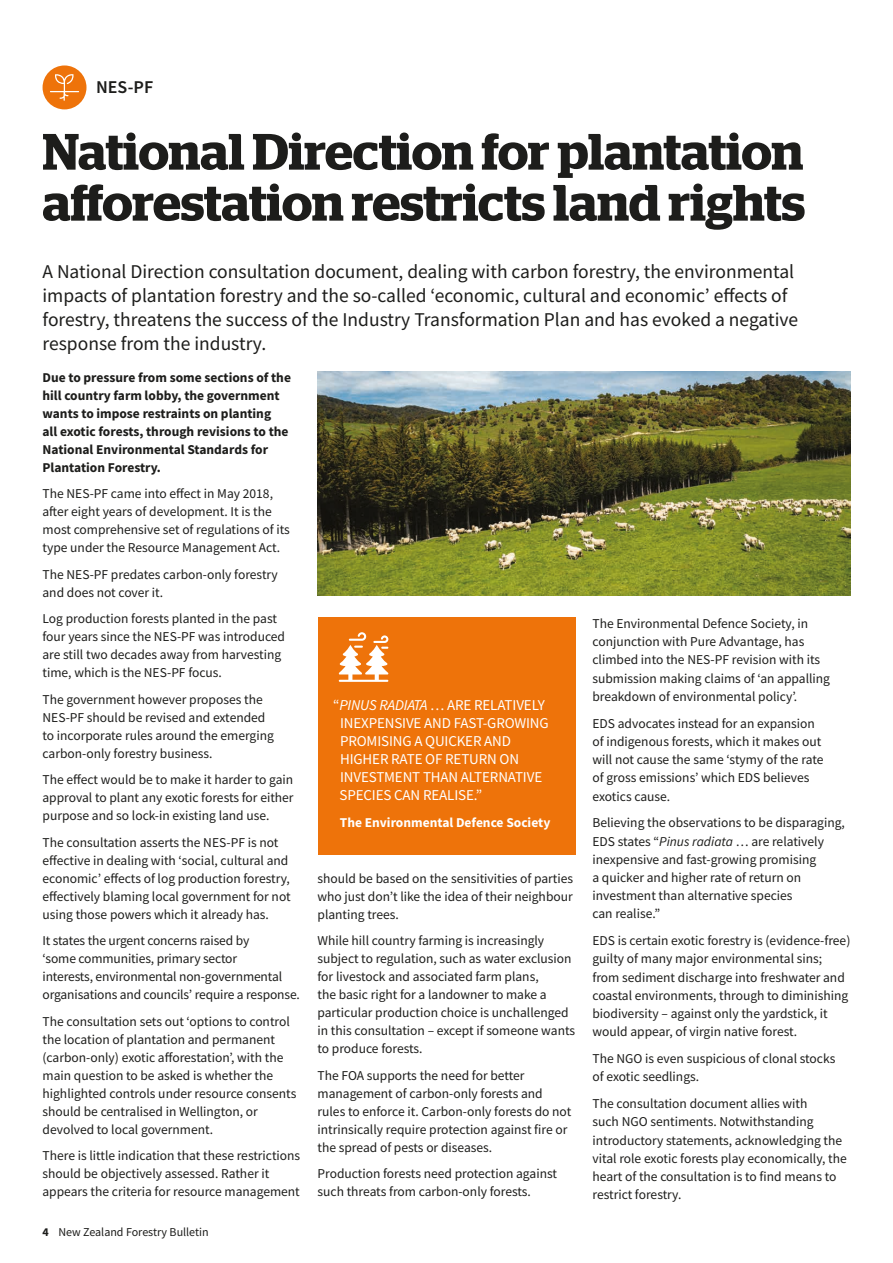
<style>
.page{position:relative;width:893px;height:1263px;background:#fff}
.page>*{position:absolute;margin:0;border:0;box-sizing:border-box;transform-origin:0 0}
.t1{font:600 51px/51px "Stag";color:#1d1d1b}
.t2{font:19.5px/24px "Source Sans Pro";color:#1d1d1b}
.t3{font:600 18px "Source Sans Pro";color:#1d1d1b}
.t4{font:15px/18px "Source Sans Pro";letter-spacing:-.01em;color:#fff}
.t5{font:13.5px/18px "Source Sans Pro";color:#1d1d1b}
.t6{font:700 13.5px/18px "Source Sans Pro";color:#1d1d1b}
.t7{font:700 13.5px "Source Sans Pro";color:#fff}
.t8{font:12px "Source Sans Pro";color:#1d1d1b}
.s1{font-weight:700}
.s2{font-style:italic}
</style>
<div class="page">
<div style="left:317px;top:618px;width:258px;height:237px;background:#ee730a"></div>
<div style="left:43px;top:65px;width:43px;height:44px;background:#ee730a;border-radius:50%"></div>
<svg style="left:50px;top:74px;width:29px;height:27px"></svg>
<img style="left:317px;top:372px;width:533px;height:223px">
<svg style="left:338px;top:632px;width:51px;height:50px"></svg>
<h3 class="t3" style="left:96px;top:75px;width:59px">NES-PF</h3>
<h1 class="t1" style="left:43px;top:126px;width:764px">National Direction for plantation afforestation restricts land rights</h1>
<p class="t2" style="left:43px;top:260px;width:757px">A National Direction consultation document, dealing with carbon forestry, the environmental impacts of plantation forestry and the so-called ‘economic, cultural and economic’ effects of forestry, threatens the success of the Industry Transformation Plan and has evoked a negative response from the industry.</p>
<p class="t6" style="left:43px;top:368px;width:250px">Due to pressure from some sections of the hill country farm lobby, the government wants to impose restraints on planting<br>all exotic forests, through revisions to the National Environmental Standards for Plantation Forestry.</p>
<p class="t5" style="left:43px;top:485px;width:249px">The NES-PF came into effect in May 2018, after eight years of development. It is the most comprehensive set of regulations of its type under the Resource Management Act.</p>
<p class="t5" style="left:43px;top:565px;width:237px">The NES-PF predates carbon-only forestry and does not cover it.</p>
<p class="t5" style="left:43px;top:610px;width:244px">Log production forests planted in the past four years since the NES-PF was introduced are still two decades away from harvesting time, which is the NES-PF focus.</p>
<p class="t5" style="left:43px;top:690px;width:233px">The government however proposes the NES-PF should be revised and extended to incorporate rules around the emerging carbon-only forestry business.</p>
<p class="t5" style="left:43px;top:771px;width:253px;text-align:justify">The effect would be to make it harder to gain approval to plant any exotic forests for either purpose and so lock-in existing land use.</p>
<p class="t5" style="left:43px;top:833px;width:250px">The consultation asserts the NES-PF is not effective in dealing with ‘social, cultural and economic’ effects of log production forestry, effectively blaming local government for not using those powers which it already has.</p>
<p class="t5" style="left:43px;top:931px;width:259px">It states the urgent concerns raised by<br>‘some communities, primary sector<br>interests, environmental non-governmental organisations and councils’ require a response.</p>
<p class="t5" style="left:43px;top:1012px;width:255px">The consultation sets out ‘options to control the location of plantation and permanent (carbon-only) exotic afforestation’, with the main question to be asked is whether the highlighted controls under resource consents should be centralised in Wellington, or devolved to local government.</p>
<p class="t5" style="left:43px;top:1146px;width:259px">There is little indication that these restrictions should be objectively assessed. Rather it appears the criteria for resource management</p>
<p class="t8" style="left:43px;top:1224px;width:168px"><span class="s1">4</span> New Zealand Forestry Bulletin</p>
<p class="t4" style="left:340px;top:696px;width:211px;text-indent:-6px">“<span class="s2">PINUS RADIATA</span> … ARE RELATIVELY<br>INEXPENSIVE AND FAST-GROWING<br>PROMISING A QUICKER AND<br>HIGHER RATE OF RETURN ON<br>INVESTMENT THAN ALTERNATIVE<br>SPECIES CAN REALISE.”</p>
<p class="t7" style="left:340px;top:813px;width:212px">The Environmental Defence Society</p>
<p class="t5" style="left:317px;top:869px;width:257px;text-align:justify">should be based on the sensitivities of parties who just don’t like the idea of their neighbour planting trees.</p>
<p class="t5" style="left:317px;top:932px;width:259px">While hill country farming is increasingly subject to regulation, such as water exclusion for livestock and associated farm plans,<br>the basic right for a landowner to make a particular production choice is unchallenged in this consultation – except if someone wants to produce forests.</p>
<p class="t5" style="left:317px;top:1066px;width:255px">The FOA supports the need for better management of carbon-only forests and rules to enforce it. Carbon-only forests do not intrinsically require protection against fire or the spread of pests or diseases.</p>
<p class="t5" style="left:317px;top:1165px;width:241px">Production forests need protection against such threats from carbon-only forests.</p>
<p class="t5" style="left:592px;top:614px;width:239px">The Environmental Defence Society, in conjunction with Pure Advantage, has climbed into the NES-PF revision with its submission making claims of ‘an appalling breakdown of environmental policy’.</p>
<p class="t5" style="left:592px;top:714px;width:232px">EDS advocates instead for an expansion of indigenous forests, which it makes out will not cause the same ‘stymy of the rate of gross emissions’ which EDS believes exotics cause.</p>
<p class="t5" style="left:592px;top:813px;width:254px">Believing the observations to be disparaging, EDS states “<span class="s2">Pinus radiata</span> … are relatively inexpensive and fast-growing promising<br>a quicker and higher rate of return on investment than alternative species<br>can realise.”</p>
<p class="t5" style="left:592px;top:931px;width:259px">EDS is certain exotic forestry is (evidence-free) guilty of many major environmental sins; from sediment discharge into freshwater and coastal environments, through to diminishing biodiversity – against only the yardstick, it would appear, of virgin native forest.</p>
<p class="t5" style="left:592px;top:1049px;width:244px">The NGO is even suspicious of clonal stocks of exotic seedlings.</p>
<p class="t5" style="left:592px;top:1094px;width:256px">The consultation document allies with<br>such NGO sentiments. Notwithstanding introductory statements, acknowledging the vital role exotic forests play economically, the heart of the consultation is to find means to restrict forestry.</p>
</div>
